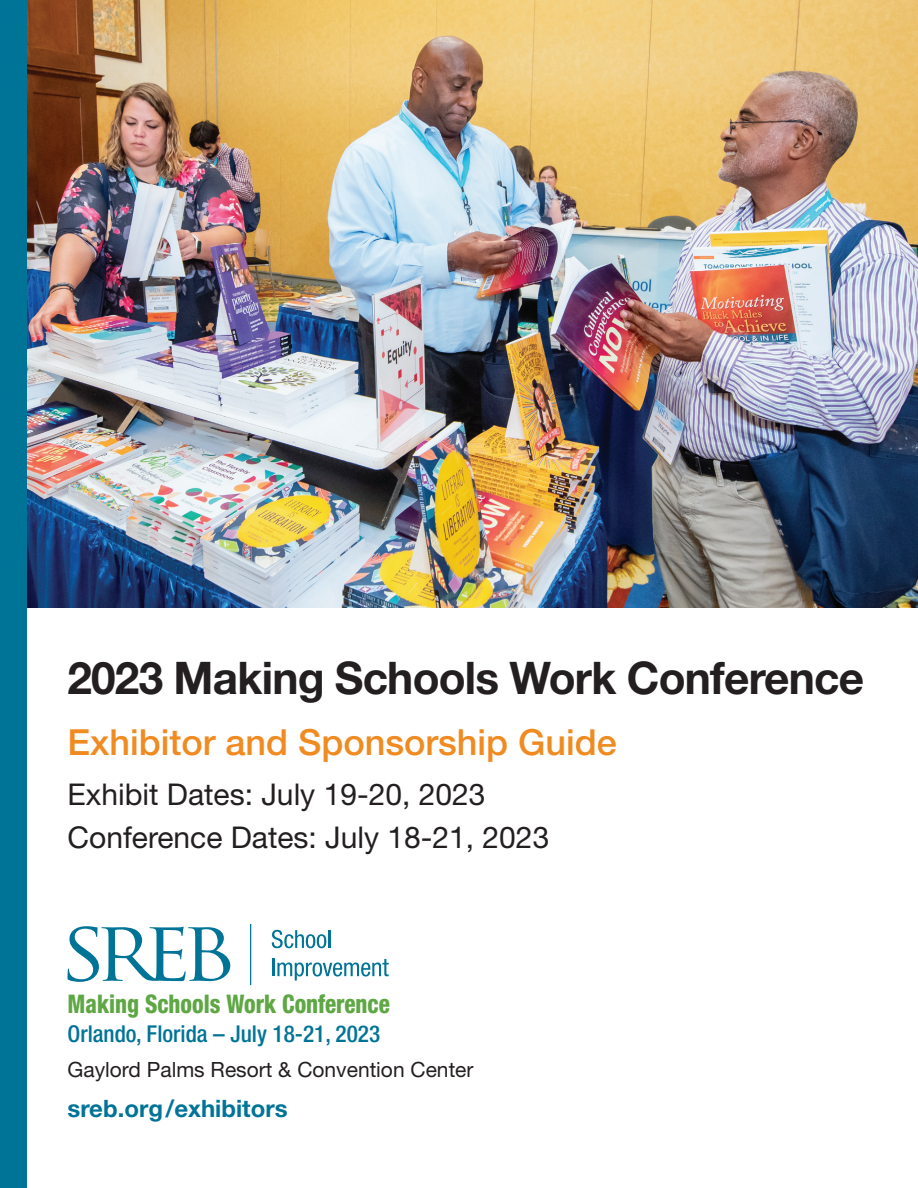
<style>
.page{position:relative;width:918px;height:1188px;background:#fff}
.page>*{position:absolute;margin:0;border:0;box-sizing:border-box;transform-origin:0 0}
.t1{font:700 45px "Helvetica Neue LT Pro";letter-spacing:-.02em;color:#231f20}
.t2{font:500 36px "Helvetica Neue LT Pro";color:#f08b21}
.t3{font:30px/42.8px "Helvetica Neue LT Pro";color:#231f20}
.t4{font:800 condensed 25.65px "Helvetica Neue";color:#5ea744;scale:.9 1}
.t5{font:700 24px "Helvetica Neue LT Pro";color:#007497}
.t6{font:500 condensed 23.25px "Helvetica Neue";color:#007497}
.t7{font:21px "Helvetica Neue LT Pro";color:#231f20}
</style>
<div class="page">
<img style="left:27px;top:0;width:891px;height:608px">
<div style="left:0;top:0;width:27px;height:1188px;background:#007497"></div>
<svg style="left:272px;top:930px;width:58px;height:18px"></svg>
<hr style="left:272px;top:958px;width:3px;height:18px;background:#007497">
<svg style="left:277px;top:959px;width:112px;height:22px"></svg>
<hr style="left:250px;top:925px;width:1px;height:60px;background:#007497">
<svg style="left:68px;top:926px;width:162px;height:56px"></svg>
<h1 class="t1" style="left:68px;top:650px;width:798px">2023 Making Schools Work Conference</h1>
<p class="t2" style="left:68px;top:720px;width:551px">Exhibitor and Sponsorship Guide</p>
<p class="t3" style="left:68px;top:773px;width:483px">Exhibit Dates: July 19-20, 2023<br>Conference Dates: July 18-21, 2023</p>
<p class="t4" style="left:68px;top:988px;width:360px">Making Schools Work Conference</p>
<p class="t6" style="left:68px;top:1020px;width:314px">Orlando, Florida – July 18-21, 2023</p>
<p class="t7" style="left:68px;top:1057px;width:408px">Gaylord Palms Resort &amp; Convention Center</p>
<p class="t5" style="left:68px;top:1094px;width:222px">sreb.org/exhibitors</p>
</div>
